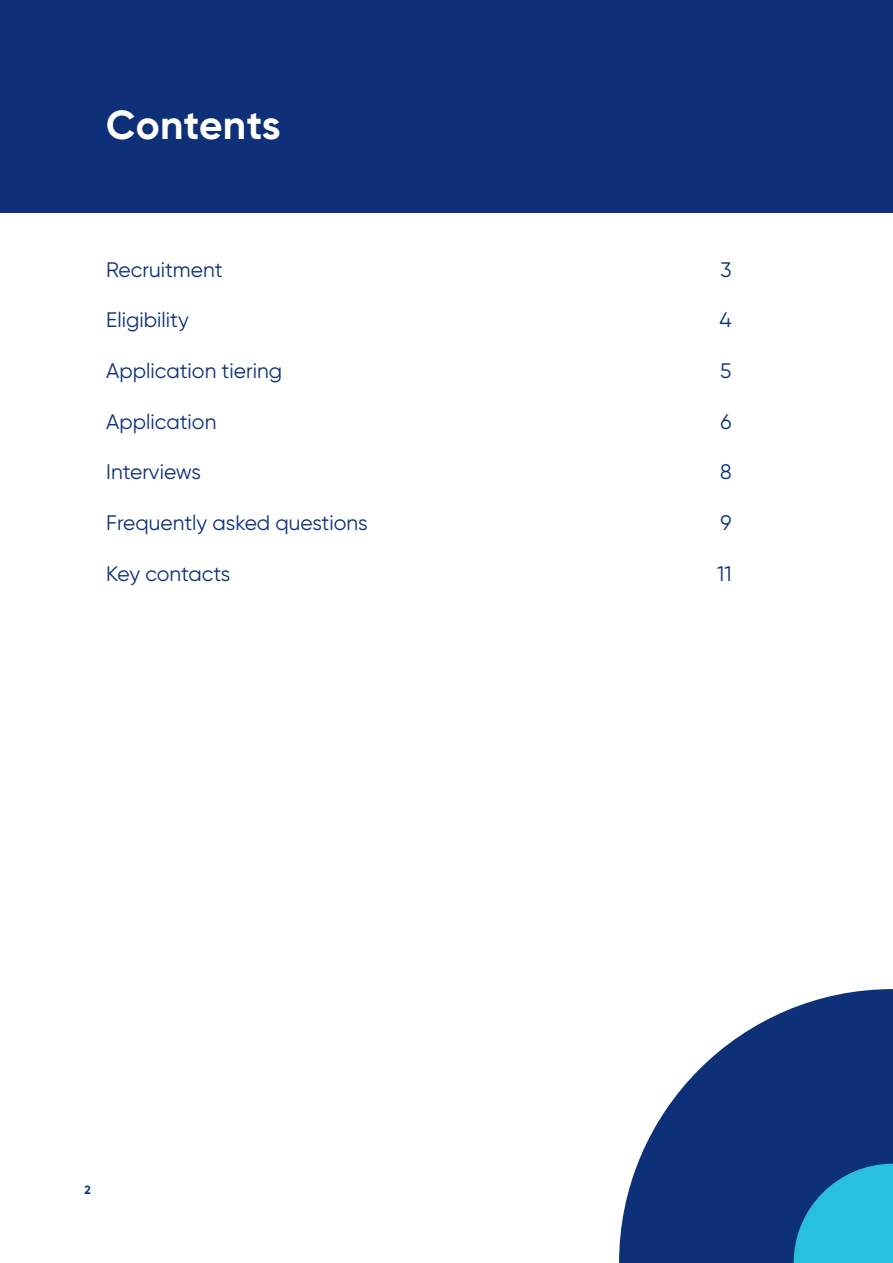
<style>
.page{position:relative;width:893px;height:1263px;background:#fff}
.page>*{position:absolute;margin:0;border:0;box-sizing:border-box;transform-origin:0 0}
.t1{font:700 40.5px "Gilroy";letter-spacing:.01em;color:#fff}
.t2{font:21px "Gilroy";color:#0d3079}
.t3{font:700 12px "Gilroy";color:#0d3079}
</style>
<div class="page">
<div style="left:0;top:0;width:893px;height:213px;background:#0d3079"></div>
<svg style="left:619px;top:989px;width:274px;height:274px;fill:#0d3079"></svg>
<svg style="left:794px;top:1164px;width:99px;height:99px;background:#22a1c7"></svg>
<h1 class="t1" style="left:106px;top:99px;width:176px">Contents</h1>
<p class="t2" style="left:106px;top:256px;width:118px">Recruitment</p>
<p class="t2" style="left:720px;top:256px;width:13px">3</p>
<p class="t2" style="left:106px;top:307px;width:84px">Eligibility</p>
<p class="t2" style="left:719px;top:307px;width:14px">4</p>
<p class="t2" style="left:106px;top:358px;width:177px">Application tiering</p>
<p class="t2" style="left:720px;top:358px;width:13px">5</p>
<p class="t2" style="left:106px;top:409px;width:112px">Application</p>
<p class="t2" style="left:720px;top:409px;width:13px">6</p>
<p class="t2" style="left:106px;top:459px;width:96px">Interviews</p>
<p class="t2" style="left:720px;top:459px;width:13px">8</p>
<p class="t2" style="left:106px;top:510px;width:263px">Frequently asked questions</p>
<p class="t2" style="left:720px;top:510px;width:13px">9</p>
<p class="t2" style="left:106px;top:561px;width:125px">Key contacts</p>
<p class="t2" style="left:717px;top:561px;width:16px">11</p>
<p class="t3" style="left:84px;top:1183px;width:8px">2</p>
</div>
